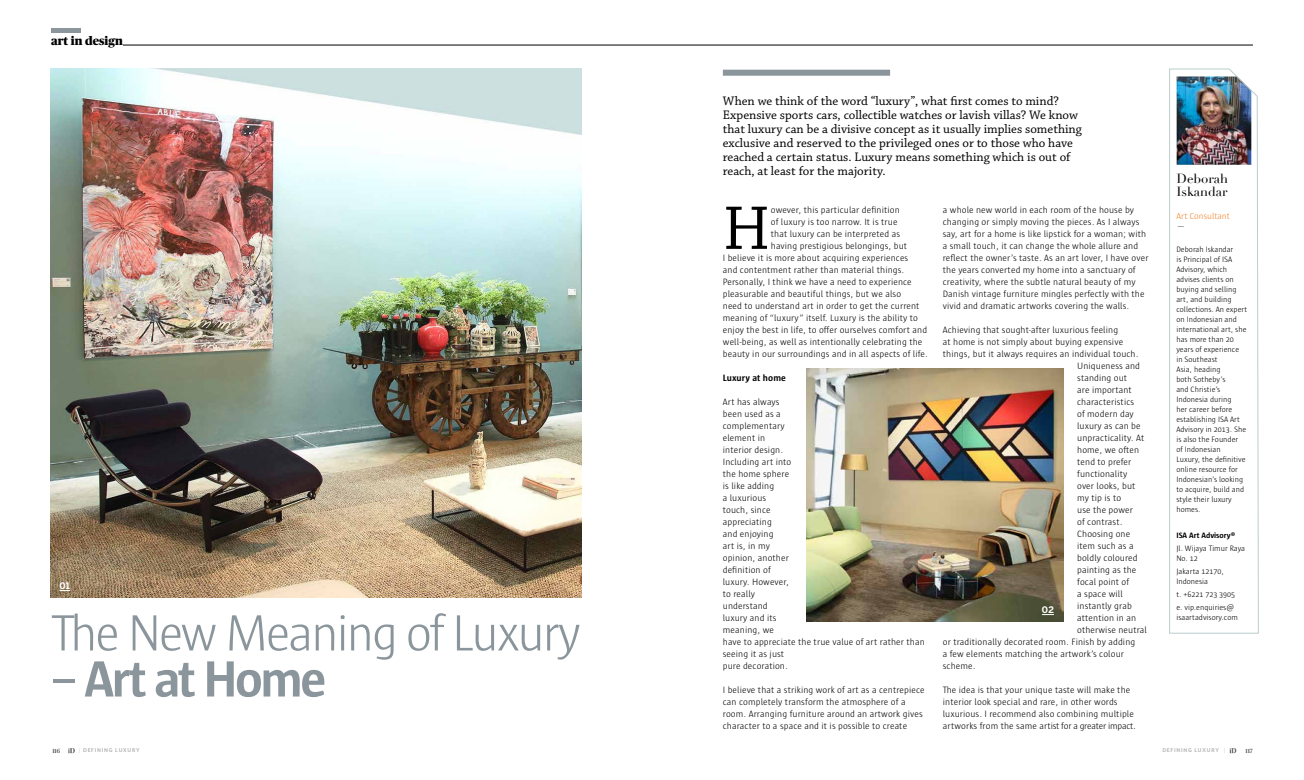
<style>
.page{position:relative;width:1304px;height:780px;background:#fff}
.page>*{position:absolute;margin:0;border:0;box-sizing:border-box;transform-origin:0 0}
.t1{font:64.8px "Chaparral Pro";color:#000}
.t2{font:300 52px "Sun";letter-spacing:-.05em;color:#8b959c}
.t3{font:700 52px "Sun";letter-spacing:-.05em;color:#8b959c}
.t4{font:13px/14px "Chaparral Pro";color:#000}
.t5{font:13px/13px "Didot";color:#000}
.t6{font:900 12px "Publico Headline";color:#000}
.t7{font:300 9.4px/12px "Sun";letter-spacing:.01em;color:#000}
.t8{font:700 9.4px "Sun";letter-spacing:.01em;color:#000}
.t9{font:300 9px "Sun";color:#f1852c}
.t10{font:700 9px "Benton Sans";color:#fff}
.t11{font:300 9px "Sun";color:#3c3c3b}
.t12{font:300 8px/10px "Sun";color:#000}
.t13{font:700 8px "Sun";color:#000}
.t14{font:500 6px "Publico Headline";color:#575756}
.t15{font:600 5.5px "Whitney";letter-spacing:.14em;color:#b3b2b2}
.s1{font-weight:400}
.s2{font-weight:300}
</style>
<div class="page">
<svg style="left:1229px;top:748px;width:7px;height:5px"></svg>
<svg style="left:68px;top:748px;width:7px;height:5px"></svg>
<img style="left:51px;top:69px;width:530px;height:528px">
<svg style="left:1169px;top:68px;width:90px;height:565px"></svg>
<div style="left:723px;top:70px;width:167px;height:6px;background:#8b959c"></div>
<img style="left:806px;top:369px;width:257px;height:252px">
<svg style="left:1042px;top:614px;width:12px;height:1px"></svg>
<hr style="left:123px;top:45px;width:1130px;height:1px;background:#000">
<hr style="left:51px;top:28px;width:30px;height:4px;background:#8b959c">
<p class="t6" style="left:51px;top:32px;width:73px">art in design</p>
<p class="t10" style="left:60px;top:580px;width:12px">01</p>
<h2 class="t2" style="left:51px;top:605px;width:532px">The New Meaning of Luxury</h2>
<h2 class="t3" style="left:51px;top:650px;width:277px"><span class="s1">–</span> Art at Home</h2>
<p class="t4" style="left:723px;top:95px;width:360px">When we think of the word “luxury”, what first comes to mind?<br>Expensive sports cars, collectible watches or lavish villas? We know that luxury can be a divisive concept as it usually implies something exclusive and reserved to the privileged ones or to those who have reached a certain status. Luxury means something which is out of reach, at least for the majority.</p>
<h1 class="t1" style="left:723px;top:192px;width:49px">H</h1>
<p class="t7" style="left:771px;top:204px;width:130px">owever, this particular definition</p>
<p class="t7" style="left:771px;top:216px;width:128px">of luxury is too narrow. It is true</p>
<p class="t7" style="left:771px;top:228px;width:131px">that luxury can be interpreted as</p>
<p class="t7" style="left:771px;top:240px;width:138px">having prestigious belongings, but</p>
<p class="t7" style="left:723px;top:252px;width:187px">I believe it is more about acquiring experiences</p>
<p class="t7" style="left:723px;top:264px;width:183px">and contentment rather than material things.</p>
<p class="t7" style="left:723px;top:276px;width:190px">Personally, I think we have a need to experience</p>
<p class="t7" style="left:723px;top:288px;width:180px">pleasurable and beautiful things, but we also</p>
<p class="t7" style="left:723px;top:300px;width:198px">need to understand art in order to get the current</p>
<p class="t7" style="left:723px;top:312px;width:197px">meaning of “luxury” itself. Luxury is the ability to</p>
<p class="t7" style="left:723px;top:324px;width:206px">enjoy the best in life, to offer ourselves comfort and</p>
<p class="t7" style="left:723px;top:336px;width:201px">well-being, as well as intentionally celebrating the</p>
<p class="t7" style="left:723px;top:348px;width:207px">beauty in our surroundings and in all aspects of life.</p>
<p class="t8" style="left:723px;top:372px;width:65px">Luxury at home</p>
<p class="t7" style="left:723px;top:396px;width:203px">Art has always<br>been used as a<br>complementary<br>element in<br>interior design.<br>Including art into<br>the home sphere<br>is like adding<br>a luxurious<br>touch, since<br>appreciating<br>and enjoying<br>art is, in my<br>opinion, another<br>definition of<br>luxury. However,<br>to really<br>understand<br>luxury and its<br>meaning, we<br>have to appreciate the true value of art rather than seeing it as just<br>pure decoration.</p>
<p class="t7" style="left:723px;top:684px;width:203px">I believe that a striking work of art as a centrepiece can completely transform the atmosphere of a room. Arranging furniture around an artwork gives character to a space and it is possible to create</p>
<p class="t7" style="left:943px;top:204px;width:207px">a whole new world in each room of the house by changing or simply moving the pieces. As I always say, art for a home is like lipstick for a woman; with a small touch, it can change the whole allure and reflect the owner’s taste. As an art lover, I have over the years converted my home into a sanctuary of creativity, where the subtle natural beauty of my Danish vintage furniture mingles perfectly with the vivid and dramatic artworks covering the walls.</p>
<p class="t7" style="left:943px;top:324px;width:177px">Achieving that sought-after luxurious feeling</p>
<p class="t7" style="left:943px;top:336px;width:182px">at home is not simply about buying expensive</p>
<p class="t7" style="left:943px;top:348px;width:197px">things, but it always requires an individual touch.</p>
<p class="t7" style="left:1077px;top:360px;width:64px">Uniqueness and</p>
<p class="t7" style="left:1077px;top:372px;width:52px">standing out</p>
<p class="t7" style="left:1077px;top:384px;width:56px">are important</p>
<p class="t7" style="left:1077px;top:396px;width:58px">characteristics</p>
<p class="t7" style="left:1077px;top:408px;width:58px">of modern day</p>
<p class="t7" style="left:1077px;top:420px;width:65px">luxury as can be</p>
<p class="t7" style="left:1077px;top:432px;width:69px">unpracticality. At</p>
<p class="t7" style="left:1077px;top:444px;width:63px">home, we often</p>
<p class="t7" style="left:1077px;top:456px;width:56px">tend to prefer</p>
<p class="t7" style="left:1077px;top:468px;width:52px">functionality</p>
<p class="t7" style="left:1077px;top:480px;width:60px">over looks, but</p>
<p class="t7" style="left:1077px;top:492px;width:45px">my tip is to</p>
<p class="t7" style="left:1077px;top:504px;width:57px">use the power</p>
<p class="t7" style="left:1077px;top:516px;width:47px">of contrast.</p>
<p class="t7" style="left:1077px;top:528px;width:55px">Choosing one</p>
<p class="t7" style="left:1077px;top:540px;width:58px">item such as a</p>
<p class="t7" style="left:1077px;top:552px;width:62px">boldly coloured</p>
<p class="t7" style="left:1077px;top:564px;width:61px">painting as the</p>
<p class="t7" style="left:1077px;top:576px;width:54px">focal point of</p>
<p class="t7" style="left:1077px;top:588px;width:47px">a space will</p>
<p class="t7" style="left:1077px;top:600px;width:56px">instantly grab</p>
<p class="t7" style="left:1077px;top:612px;width:60px">attention in an</p>
<p class="t7" style="left:1077px;top:624px;width:71px">otherwise neutral</p>
<p class="t7" style="left:943px;top:636px;width:194px">or traditionally decorated room. Finish by adding</p>
<p class="t7" style="left:943px;top:648px;width:183px">a few elements matching the artwork’s colour</p>
<p class="t7" style="left:943px;top:660px;width:34px">scheme.</p>
<p class="t7" style="left:943px;top:684px;width:195px">The idea is that your unique taste will make the interior look special and rare, in other words luxurious. I recommend also combining multiple artworks from the same artist for a greater impact.</p>
<p class="t10" style="left:1042px;top:604px;width:14px">02</p>
<h3 class="t5" style="left:1176px;top:173px;width:53px">Deborah<br>Iskandar</h3>
<p class="t9" style="left:1176px;top:211px;width:55px">Art Consultant</p>
<p class="t11" style="left:1176px;top:221px;width:10px">—</p>
<p class="t12" style="left:1176px;top:245px;width:72px">Deborah Iskandar<br>is Principal of ISA<br>Advisory, which advises clients on buying and selling art, and building collections. An expert on Indonesian and international art, she has more than 20 years of experience in Southeast<br>Asia, heading<br>both Sotheby’s<br>and Christie’s<br>Indonesia during<br>her career before establishing ISA Art<br>Advisory in 2013. She is also the Founder<br>of Indonesian<br>Luxury, the definitive online resource for<br>Indonesian’s looking to acquire, build and style their luxury homes.</p>
<p class="t13" style="left:1176px;top:531px;width:60px">ISA Art Advisory®</p>
<p class="t12" style="left:1176px;top:543px;width:70px">Jl. Wijaya Timur Raya<br>No. 12</p>
<p class="t12" style="left:1176px;top:566px;width:49px">Jakarta 12170,<br>Indonesia</p>
<p class="t12" style="left:1176px;top:587px;width:60px;line-height:12.8px">t. +6221 723 3905 e. vip.enquiries@</p>
<p class="t12" style="left:1176px;top:612px;width:63px">isaartadvisory.com</p>
<p class="t14" style="left:52px;top:746px;width:9px">116</p>
<p class="t15" style="left:79px;top:746px;width:62px"><span class="s2">|</span> DEFINING LUXURY</p>
<p class="t15" style="left:1162px;top:746px;width:64px">DEFINING LUXURY <span class="s2">|</span></p>
<p class="t14" style="left:1245px;top:746px;width:9px">117</p>
</div>
